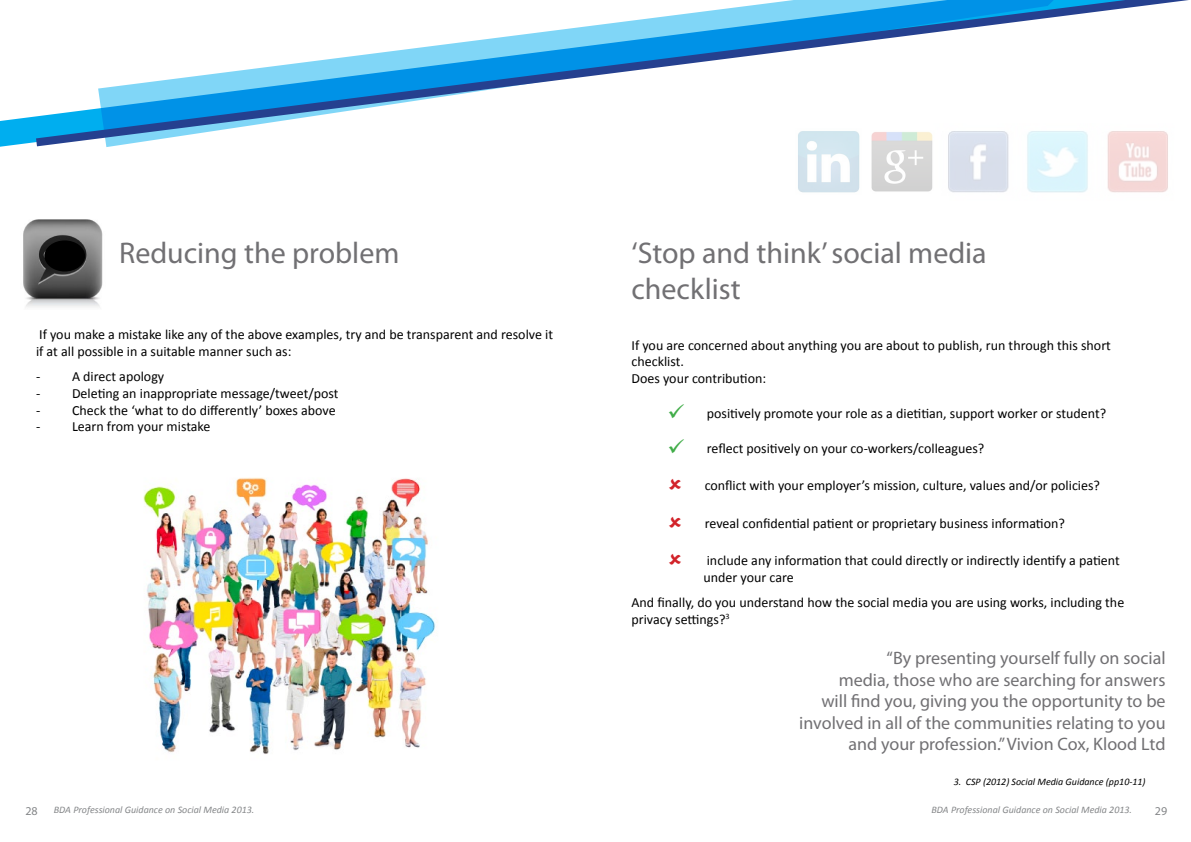
<style>
.page{position:relative;width:1191px;height:842px;background:#fff}
.page>*{position:absolute;margin:0;border:0;box-sizing:border-box;transform-origin:0 0}
.t1{font:30px/36px "Myriad Pro";color:#717073}
.t2{font:18px/21.6px "Myriad Pro";color:#717073;text-align:right}
.t3{font:14px/16.8px "Calibri";color:#000}
.t4{font:12px "Myriad Pro";color:#848688}
.t5{font:italic 10px "Calibri";color:#848688}
.t6{font:italic 10px "Calibri";color:#000}
.s1{color:#41ad49}
</style>
<div class="page">
<img style="left:871px;top:151px;width:297px;height:42px">
<img style="left:798px;top:151px;width:62px;height:42px">
<svg style="left:28px;top:0;width:1161px;height:151px"></svg>
<img style="left:23px;top:219px;width:80px;height:88px">
<div style="left:44px;top:240px;width:41px;height:31px;background:#000;border-radius:50%"></div>
<img style="left:143px;top:477px;width:293px;height:277px">
<h1 class="t1" style="left:119px;top:234px;width:282px">Reducing the problem</h1>
<p class="t3" style="left:36px;top:326px;width:518px">If you make a mistake like any of the above examples, try and be transparent and resolve it if at all possible in a suitable manner such as:</p>
<p class="t3" style="left:36px;top:368px;width:130px">- A direct apology</p>
<p class="t3" style="left:36px;top:385px;width:304px">- Deleting an inappropriate message/tweet/post</p>
<p class="t3" style="left:36px;top:402px;width:301px">- Check the ‘what to do differently’ boxes above</p>
<p class="t3" style="left:36px;top:418px;width:176px">- Learn from your mistake</p>
<h1 class="t1" style="left:631px;top:234px;width:357px">‘Stop and think’ social media checklist</h1>
<p class="t3" style="left:631px;top:337px;width:481px">If you are concerned about anything you are about to publish, run through this short checklist.<br>Does your contribution:</p>
<p class="t3" style="left:667px;top:405px;width:440px"><span class="s1">✓</span> positively promote your role as a dietitian, support worker or student?</p>
<p class="t3" style="left:667px;top:440px;width:318px"><span class="s1">✓</span> reflect positively on your co-workers/colleagues?</p>
<p class="t3" style="left:705px;top:477px;width:397px">conflict with your employer’s mission, culture, values and/or policies?</p>
<p class="t3" style="left:705px;top:515px;width:362px">reveal confidential patient or proprietary business information?</p>
<p class="t3" style="left:703px;top:552px;width:418px">include any information that could directly or indirectly identify a patient under your care</p>
<p class="t3" style="left:631px;top:594px;width:494px">And finally, do you understand how the social media you are using works, including the privacy settings?<sup>3</sup></p>
<p class="t2" style="left:799px;top:647px;width:368px">“By presenting yourself fully on social<br>media, those who are searching for answers<br>will find you, giving you the opportunity to be involved in all of the communities relating to you and your profession.” Vivion Cox, Klood Ltd</p>
<p class="t6" style="left:953px;top:775px;width:193px">3. CSP (2012) Social Media Guidance (pp10-11)</p>
<p class="t4" style="left:25px;top:803px;width:14px">28</p>
<p class="t5" style="left:54px;top:803px;width:202px">BDA Professional Guidance on Social Media 2013.</p>
<p class="t5" style="left:931px;top:803px;width:202px">BDA Professional Guidance on Social Media 2013.</p>
<p class="t4" style="left:1155px;top:803px;width:14px">29</p>
</div>
